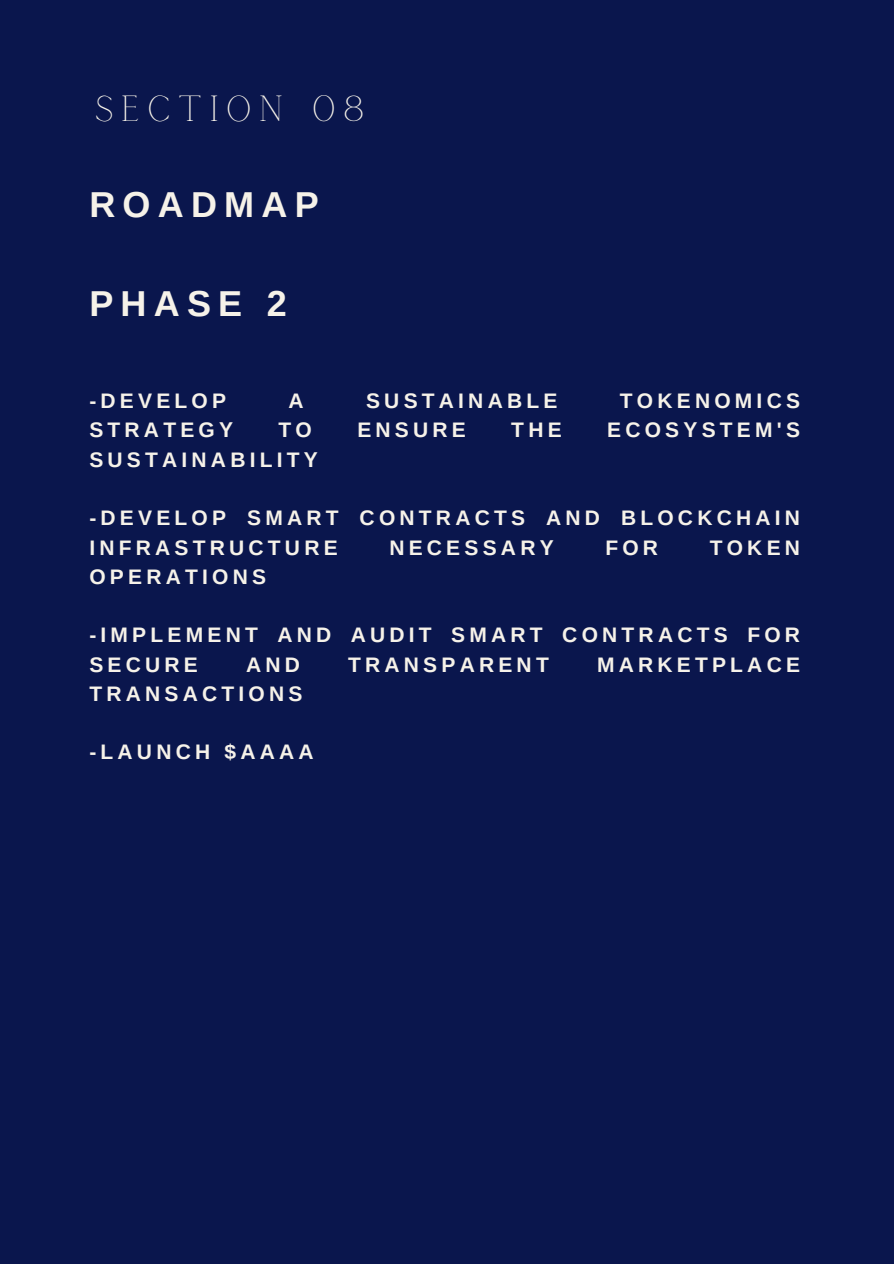
<style>
.page{position:relative;width:894px;height:1264px;background:#fff}
.page>*{position:absolute;margin:0;border:0;box-sizing:border-box;transform-origin:0 0}
.t1{font:700 36px "Arimo";letter-spacing:.2em;color:#f6f2e9}
.t2{font:36px "Calgary";letter-spacing:.2em;color:#f6f2e9}
.t3{font:700 21px/29.2px "Arimo";letter-spacing:.2em;color:#f6f2e9}
</style>
<div class="page">
<div style="left:0;top:0;width:893px;height:1263px;background:#0a164d"></div>
<p class="t2" style="left:94px;top:88px;width:271px">SECTION 08</p>
<h2 class="t1" style="left:89px;top:184px;width:231px">ROADMAP</h2>
<h1 class="t1" style="left:89px;top:283px;width:199px">PHASE 2</h1>
<h1 class="t3" style="left:89px;top:386px;width:138px">-DEVELOP</h1>
<h1 class="t3" style="left:288px;top:386px;width:17px">A</h1>
<h1 class="t3" style="left:366px;top:386px;width:193px">SUSTAINABLE</h1>
<h1 class="t3" style="left:619px;top:386px;width:182px">TOKENOMICS</h1>
<h1 class="t3" style="left:89px;top:415px;width:145px">STRATEGY</h1>
<h1 class="t3" style="left:278px;top:415px;width:35px">TO</h1>
<h1 class="t3" style="left:357px;top:415px;width:110px">ENSURE</h1>
<h1 class="t3" style="left:511px;top:415px;width:52px">THE</h1>
<h1 class="t3" style="left:607px;top:415px;width:194px">ECOSYSTEM'S</h1>
<h1 class="t3" style="left:89px;top:445px;width:230px">SUSTAINABILITY</h1>
<p class="t3" style="left:89px;top:503px;width:712px">-DEVELOP SMART CONTRACTS AND BLOCKCHAIN<br>INFRASTRUCTURE</p>
<p class="t3" style="left:389px;top:532px;width:166px">NECESSARY</p>
<p class="t3" style="left:605px;top:532px;width:54px">FOR</p>
<p class="t3" style="left:709px;top:532px;width:92px">TOKEN</p>
<p class="t3" style="left:89px;top:562px;width:178px">OPERATIONS</p>
<p class="t3" style="left:89px;top:620px;width:712px">-IMPLEMENT AND AUDIT SMART CONTRACTS FOR<br>SECURE</p>
<p class="t3" style="left:246px;top:649px;width:55px">AND</p>
<p class="t3" style="left:348px;top:649px;width:202px">TRANSPARENT</p>
<p class="t3" style="left:597px;top:649px;width:204px">MARKETPLACE</p>
<p class="t3" style="left:89px;top:679px;width:214px">TRANSACTIONS</p>
<p class="t3" style="left:89px;top:737px;width:226px">-LAUNCH $AAAA</p>
</div>
